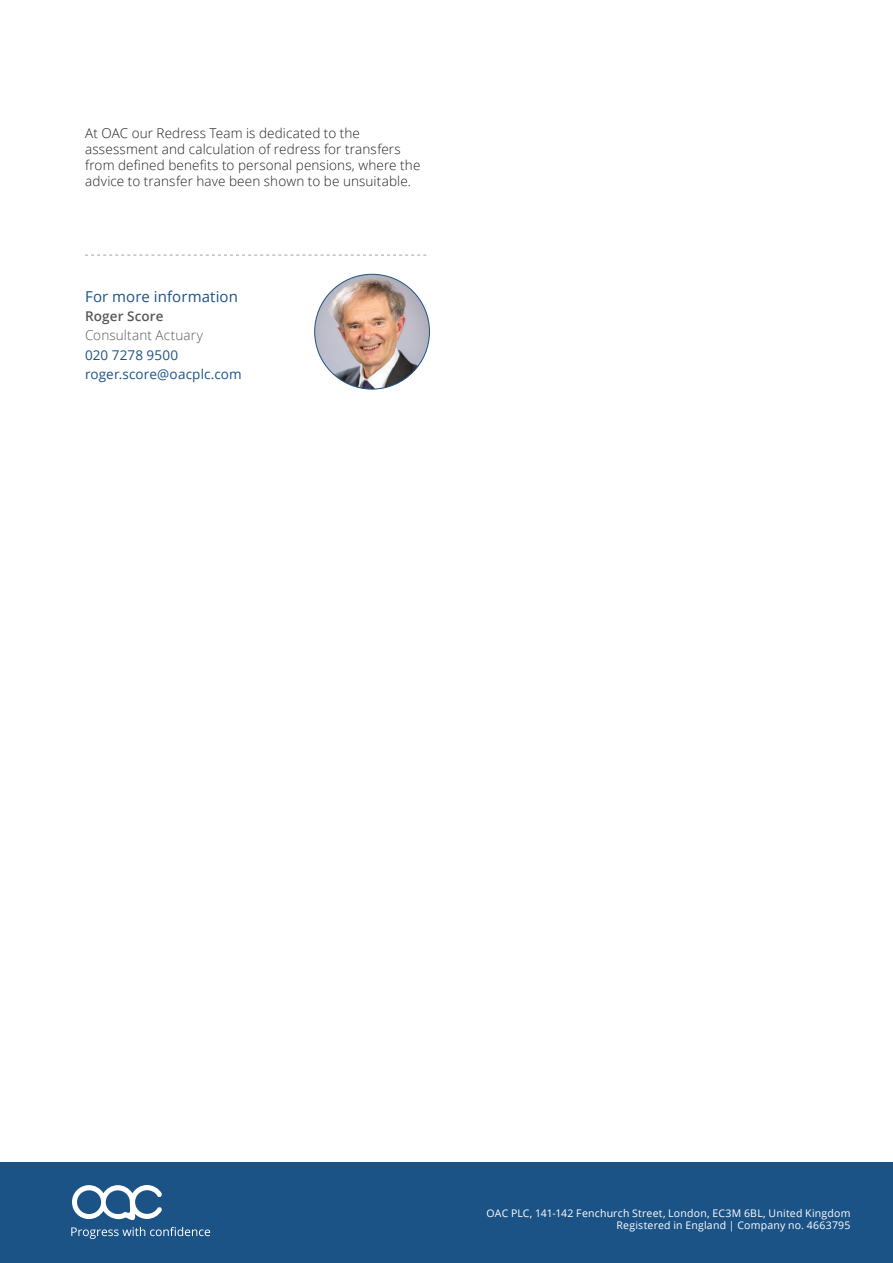
<style>
.page{position:relative;width:893px;height:1263px;background:#fff}
.page>*{position:absolute;margin:0;border:0;box-sizing:border-box;transform-origin:0 0}
.t1{font:15px "Open Sans";letter-spacing:.005em;color:#1c5387}
.t2{font:300 13.5px/16.2px "Open Sans";letter-spacing:.01em;color:#231f20}
.t3{font:13.5px/19.2px "Open Sans";letter-spacing:.01em;color:#1c5387}
.t4{font:300 13.5px "Open Sans";letter-spacing:.01em;color:#57585a}
.t5{font:600 13.5px "Open Sans";letter-spacing:.01em;color:#57585a}
.t6{font:10.5px/12.6px "Open Sans";letter-spacing:.02em;color:#fff;text-align:right}
</style>
<div class="page">
<div style="left:0;top:1162px;width:893px;height:101px;background:#1c5387"></div>
<svg style="left:72px;top:1185px;width:90px;height:35px"></svg>
<svg style="left:71px;top:1227px;width:139px;height:12px"></svg>
<svg style="left:85px;top:254px;width:342px;height:2px"></svg>
<img style="left:315px;top:274px;width:114px;height:115px;border-radius:57px">
<p class="t2" style="left:85px;top:124px;width:337px">At OAC our Redress Team is dedicated to the assessment and calculation of redress for transfers from defined benefits to personal pensions, where the advice to transfer have been shown to be unsuitable.</p>
<p class="t1" style="left:85px;top:286px;width:154px">For more information</p>
<p class="t5" style="left:85px;top:307px;width:80px">Roger Score</p>
<p class="t4" style="left:85px;top:326px;width:120px">Consultant Actuary</p>
<p class="t3" style="left:85px;top:345px;width:158px">020 7278 9500 roger.score@oacplc.com</p>
<p class="t6" style="left:487px;top:1206px;width:365px">OAC PLC, 141-142 Fenchurch Street, London, EC3M 6BL, United Kingdom<br>Registered in England | Company no. 4663795</p>
</div>
